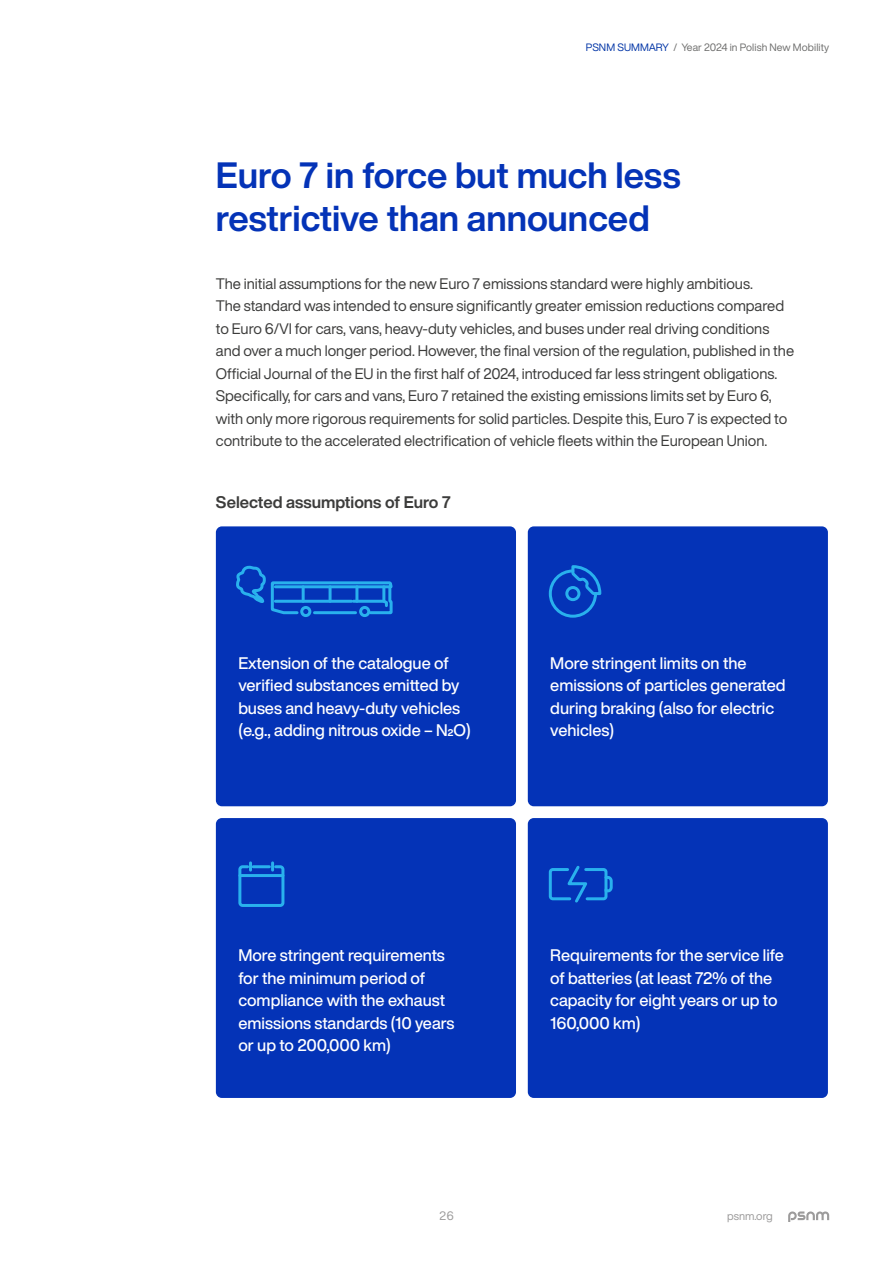
<style>
.page{position:relative;width:893px;height:1263px;background:#fff}
.page>*{position:absolute;margin:0;border:0;box-sizing:border-box;transform-origin:0 0}
.t1{font:700 36px/43.2px "Helvetica Now Display";color:#0433b7}
.t2{font:500 16.5px/22.5px "Helvetica Now Display";color:#fff}
.t3{font:700 16.5px "Helvetica Now Display";color:#3c3c3b}
.t4{font:15px/22.5px "Helvetica Now Display";color:#3c3c3b}
.t5{font:12px "Helvetica Now Display";color:#9c9b9b}
.t6{font:11.25px "Helvetica Now Display";color:#9c9b9b}
.t7{font:10.5px "Helvetica Now Display";letter-spacing:.01em;color:#6f6f6e}
.s1{color:#0034a6}
</style>
<div class="page">
<div style="left:216px;top:526px;width:300px;height:280px;background:#0433b7;border-radius:6px"></div>
<div style="left:528px;top:526px;width:300px;height:280px;background:#0433b7;border-radius:6px"></div>
<div style="left:216px;top:818px;width:300px;height:280px;background:#0433b7;border-radius:6px"></div>
<div style="left:528px;top:818px;width:300px;height:280px;background:#0433b7;border-radius:6px"></div>
<svg style="left:236px;top:565px;width:157px;height:52px"></svg>
<hr style="left:382px;top:587px;width:3px;height:14px;background:#29b1ed">
<hr style="left:355px;top:587px;width:3px;height:14px;background:#29b1ed">
<hr style="left:329px;top:587px;width:3px;height:14px;background:#29b1ed">
<hr style="left:302px;top:587px;width:3px;height:14px;background:#29b1ed">
<div style="left:359px;top:606px;width:11px;height:11px;border:3px solid #29b1ed;border-radius:50%"></div>
<div style="left:300px;top:606px;width:11px;height:11px;border:3px solid #29b1ed;border-radius:50%"></div>
<hr style="left:275px;top:600px;width:77px;height:3px;background:#29b1ed">
<svg style="left:548px;top:565px;width:54px;height:53px"></svg>
<div style="left:565px;top:586px;width:15px;height:15px;border:3px solid #29b1ed;border-radius:50%"></div>
<div style="left:238px;top:865px;width:46px;height:42px;border:3px solid #29b1ed;border-radius:3px"></div>
<hr style="left:253px;top:865px;width:16px;height:3px;background:#29b1ed">
<svg style="left:249px;top:863px;width:3px;height:7px"></svg>
<svg style="left:271px;top:863px;width:3px;height:7px"></svg>
<hr style="left:240px;top:874px;width:43px;height:3px;background:#29b1ed">
<svg style="left:548px;top:866px;width:65px;height:37px"></svg>
<svg style="left:788px;top:1211px;width:41px;height:11px"></svg>
<p class="t7" style="left:586px;top:40px;width:245px"><span class="s1">PSNM SUMMARY</span> / Year 2024 in Polish New Mobility</p>
<h1 class="t1" style="left:216px;top:153px;width:466px">Euro 7 in force but much less restrictive than announced</h1>
<p class="t4" style="left:216px;top:272px;width:580px">The initial assumptions for the new Euro 7 emissions standard were highly ambitious.<br>The standard was intended to ensure significantly greater emission reductions compared to Euro 6/VI for cars, vans, heavy-duty vehicles, and buses under real driving conditions and over a much longer period. However, the final version of the regulation, published in the Official Journal of the EU in the first half of 2024, introduced far less stringent obligations.<br>Specifically, for cars and vans, Euro 7 retained the existing emissions limits set by Euro 6, with only more rigorous requirements for solid particles. Despite this, Euro 7 is expected to contribute to the accelerated electrification of vehicle fleets within the European Union.</p>
<p class="t3" style="left:216px;top:490px;width:236px">Selected assumptions of Euro 7</p>
<p class="t2" style="left:238px;top:652px;width:234px">Extension of the catalogue of verified substances emitted by buses and heavy-duty vehicles (e.g., adding nitrous oxide – N2O)</p>
<p class="t2" style="left:550px;top:652px;width:237px">More stringent limits on the emissions of particles generated during braking (also for electric vehicles)</p>
<p class="t2" style="left:238px;top:944px;width:218px">More stringent requirements for the minimum period of compliance with the exhaust emissions standards (10 years or up to 200,000 km)</p>
<p class="t2" style="left:550px;top:944px;width:235px">Requirements for the service life of batteries (at least 72% of the capacity for eight years or up to<br>160,000 km)</p>
<p class="t5" style="left:439px;top:1207px;width:16px">26</p>
<p class="t6" style="left:727px;top:1209px;width:47px">psnm.org</p>
</div>
